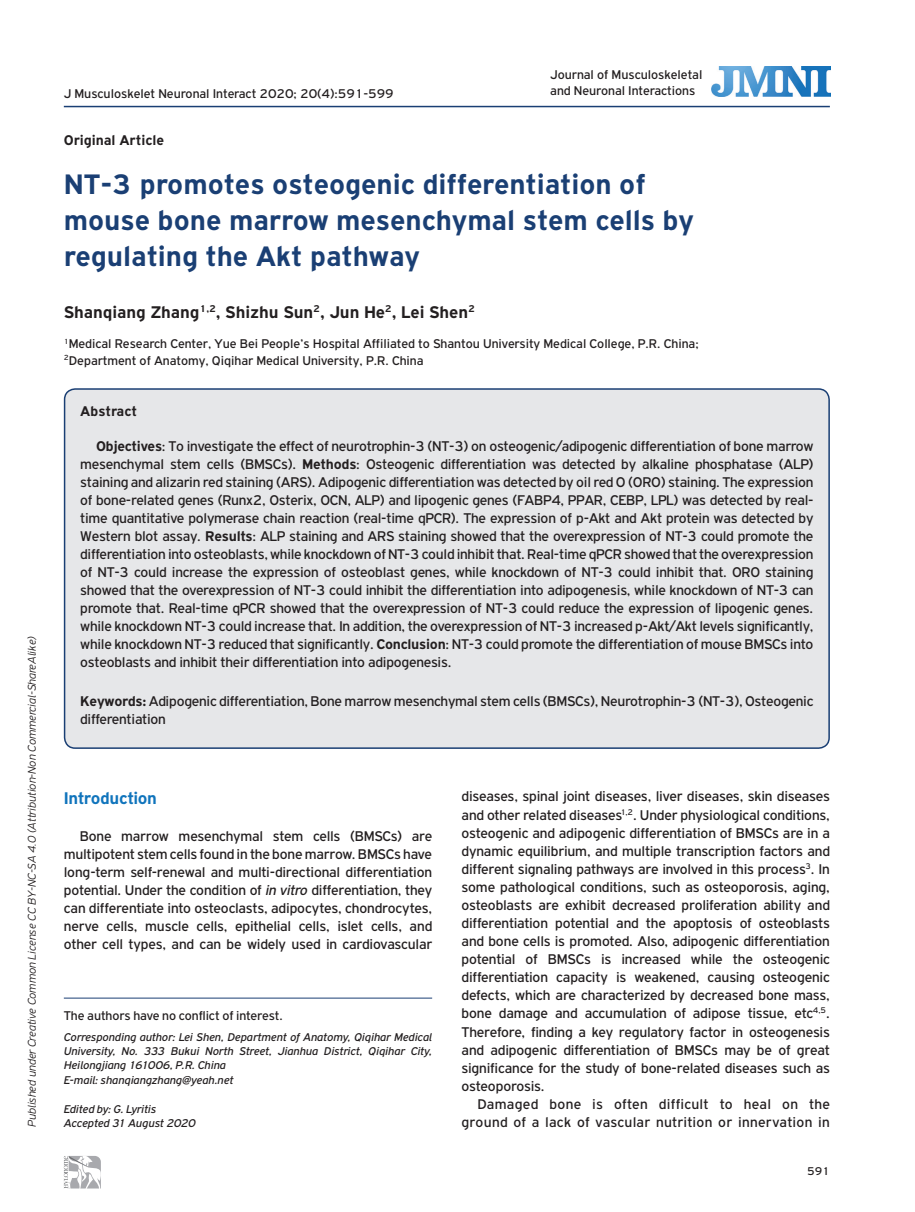
<style>
.page{position:relative;width:915px;height:1212px;background:#fff}
.page>*{position:absolute;margin:0;border:0;box-sizing:border-box;transform-origin:0 0}
.BASIC_TITLE{font:700 30px/36px "PF Highway Gothic";color:#1a3f74}
.AUTHOR{font:700 18px "PF Highway Gothic";color:#231f20}
.TITLE_BOLD{font:700 18px "PF Highway Gothic";letter-spacing:-.02em;color:#1074bc}
.TEXT_ABSTRACT{font:15px/18px "PF Highway Gothic";letter-spacing:-.015em;color:#231f20;text-align:justify}
.TEXT_BASIC{font:15px/18.1px "PF Highway Gothic";color:#231f20;text-align:justify}
.TEXT_KEYWORDS{font:15px/18px "PF Highway Gothic";letter-spacing:-.015em;color:#231f20}
.TEXT_BASIC-2{font:15px/18.1px "PF Highway Gothic";letter-spacing:.02em;color:#231f20;text-align:right}
.TYPE_OF_ARTICLE{font:700 15px "PF Highway Gothic";color:#231f20}
.TITLE_ABSTRACT{font:700 15px "PF Highway Gothic";color:#231f20}
.TITLE_ADDRESS{font:13.5px/16.2px "PF Highway Gothic";color:#231f20}
.CONFLICT_OF_INTEREST{font:13.5px "PF Highway Gothic";letter-spacing:-.01em;color:#231f20}
.CORRESPONDING_AUTHOR{font:italic 12px/14.4px "PF Highway Gothic";letter-spacing:-.005em;color:#231f20;text-align:justify}
.t1{font:italic 300 12px "PF Highway Gothic";color:#231f20}
.t2{font:12px "PF Highway Gothic";color:#231f20}
.s1{font-weight:700}
.s2{font-style:italic}
</style>
<div class="page">
<hr style="left:64px;top:106px;width:765px;height:1px;background:#1a3f74">
<div style="left:65px;top:389px;width:763px;height:359px;background:#e6e7e9;border-radius:11px"></div>
<div style="left:64px;top:388px;width:765px;height:361px;border:2px solid #1a3f74;border-radius:11px"></div>
<hr style="left:64px;top:998px;width:368px;height:1px;background:#1a3f74">
<img style="left:711px;top:66px;width:118px;height:31px">
<svg style="left:64px;top:1156px;width:37px;height:33px"></svg>
<p class="t1" style="left:25px;top:1127px;width:492px;rotate:-90deg">Published under Creative Common License CC BY-NC-SA 4.0 (Attribution-Non Commercial-ShareAlike)</p>
<p class="TITLE_ADDRESS" style="left:550px;top:66px;width:153px">Journal of Musculoskeletal</p>
<p class="TITLE_ADDRESS" style="left:64px;top:85px;width:331px">J Musculoskelet Neuronal Interact 2020; 20(4):591-599</p>
<p class="TITLE_ADDRESS" style="left:550px;top:82px;width:146px">and Neuronal Interactions</p>
<p class="TYPE_OF_ARTICLE" style="left:64px;top:132px;width:102px">Original Article</p>
<p class="BASIC_TITLE" style="left:64px;top:166px;width:631px">NT-3 promotes osteogenic differentiation of mouse bone marrow mesenchymal stem cells by regulating the Akt pathway</p>
<p class="AUTHOR" style="left:64px;top:302px;width:412px">Shanqiang Zhang<sup>1,2</sup>, Shizhu Sun<sup>2</sup>, Jun He<sup>2</sup>, Lei Shen<sup>2</sup></p>
<p class="TITLE_ADDRESS" style="left:64px;top:336px;width:636px"><sup>1</sup>Medical Research Center, Yue Bei People’s Hospital Affiliated to Shantou University Medical College, P.R. China;<br><sup>2</sup>Department of Anatomy, Qiqihar Medical University, P.R. China</p>
<p class="TITLE_ABSTRACT" style="left:80px;top:403px;width:58px">Abstract</p>
<p class="TEXT_ABSTRACT" style="left:80px;top:436px;width:734px;text-indent:16px"><span class="s1">Objectives</span>: To investigate the effect of neurotrophin-3 (NT-3) on osteogenic/adipogenic differentiation of bone marrow mesenchymal stem cells (BMSCs). <span class="s1">Methods</span>: Osteogenic differentiation was detected by alkaline phosphatase (ALP) staining and alizarin red staining (ARS). Adipogenic differentiation was detected by oil red O (ORO) staining. The expression of bone-related genes (Runx2, Osterix, OCN, ALP) and lipogenic genes (FABP4, PPAR, CEBP, LPL) was detected by real&shy;time quantitative polymerase chain reaction (real-time qPCR). The expression of p-Akt and Akt protein was detected by Western blot assay. <span class="s1">Results</span>: ALP staining and ARS staining showed that the overexpression of NT-3 could promote the differentiation into osteoblasts, while knockdown of NT-3 could inhibit that. Real-time qPCR showed that the overexpression of NT-3 could increase the expression of osteoblast genes, while knockdown of NT-3 could inhibit that. ORO staining showed that the overexpression of NT-3 could inhibit the differentiation into adipogenesis, while knockdown of NT-3 can promote that. Real-time qPCR showed that the overexpression of NT-3 could reduce the expression of lipogenic genes. while knockdown NT-3 could increase that. In addition, the overexpression of NT-3 increased p-Akt/Akt levels significantly, while knockdown NT-3 reduced that significantly. <span class="s1">Conclusion</span>: NT-3 could promote the differentiation of mouse BMSCs into osteoblasts and inhibit their differentiation into adipogenesis.</p>
<p class="TEXT_KEYWORDS" style="left:80px;top:692px;width:734px"><span class="s1">Keywords:</span> Adipogenic differentiation, Bone marrow mesenchymal stem cells (BMSCs), Neurotrophin-3 (NT-3), Osteogenic differentiation</p>
<p class="TITLE_BOLD" style="left:64px;top:788px;width:95px">Introduction</p>
<p class="TEXT_BASIC" style="left:64px;top:827px;width:370px;text-indent:16px">Bone marrow mesenchymal stem cells (BMSCs) are multipotent stem cells found in the bone marrow. BMSCs have long-term self-renewal and multi-directional differentiation potential. Under the condition of <span class="s2">in vitro</span> differentiation, they can differentiate into osteoclasts, adipocytes, chondrocytes, nerve cells, muscle cells, epithelial cells, islet cells, and other cell types, and can be widely used in cardiovascular</p>
<p class="CONFLICT_OF_INTEREST" style="left:64px;top:1008px;width:220px">The authors have no conflict of interest.</p>
<p class="CORRESPONDING_AUTHOR" style="left:64px;top:1029px;width:370px">Corresponding author: Lei Shen, Department of Anatomy, Qiqihar Medical University, No. 333 Bukui North Street, Jianhua District, Qiqihar City, Heilongjiang 161006, P.R. China</p>
<p class="CORRESPONDING_AUTHOR" style="left:64px;top:1072px;width:171px">E-mail: shanqiangzhang@yeah.net</p>
<p class="CORRESPONDING_AUTHOR" style="left:64px;top:1101px;width:94px">Edited by: G. Lyritis</p>
<p class="CORRESPONDING_AUTHOR" style="left:64px;top:1116px;width:133px">Accepted 31 August 2020</p>
<p class="TEXT_BASIC" style="left:461px;top:787px;width:370px">diseases, spinal joint diseases, liver diseases, skin diseases and other related diseases<sup>1,2</sup>. Under physiological conditions, osteogenic and adipogenic differentiation of BMSCs are in a dynamic equilibrium, and multiple transcription factors and different signaling pathways are involved in this process<sup>3</sup>. In some pathological conditions, such as osteoporosis, aging, osteoblasts are exhibit decreased proliferation ability and differentiation potential and the apoptosis of osteoblasts and bone cells is promoted. Also, adipogenic differentiation potential of BMSCs is increased while the osteogenic differentiation capacity is weakened, causing osteogenic defects, which are characterized by decreased bone mass, bone damage and accumulation of adipose tissue, etc<sup>4,5</sup>.<br>Therefore, finding a key regulatory factor in osteogenesis and adipogenic differentiation of BMSCs may be of great significance for the study of bone-related diseases such as osteoporosis.</p>
<p class="TEXT_BASIC-2" style="left:461px;top:1095px;width:370px">Damaged bone is often difficult to heal on the ground of a lack of vascular nutrition or innervation in</p>
<p class="t2" style="left:806px;top:1165px;width:24px">591</p>
</div>
